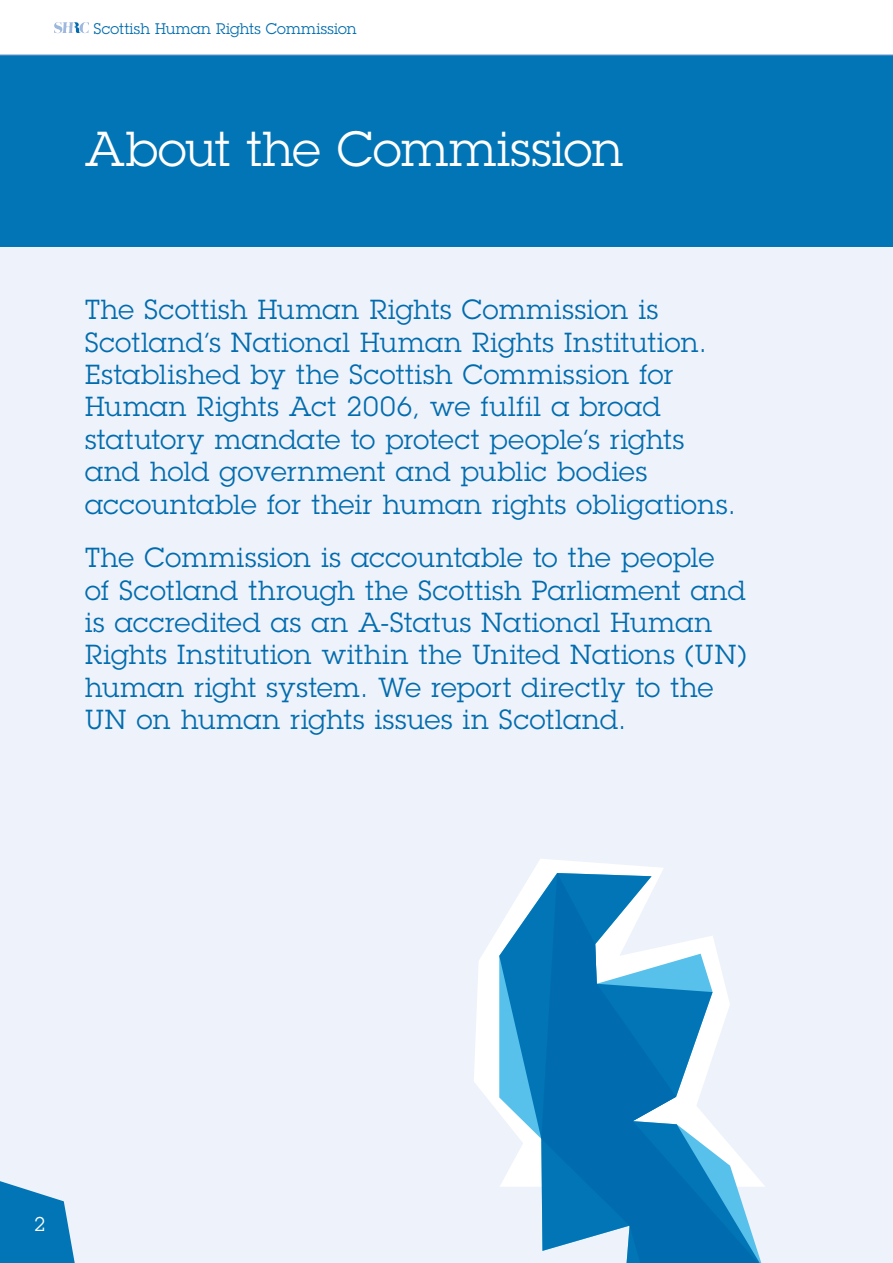
<style>
.page{position:relative;width:893px;height:1263px;background:#fff}
.page>*{position:absolute;margin:0;border:0;box-sizing:border-box;transform-origin:0 0}
.t1{font:48px "Lubalin Graph LT";letter-spacing:.015em;color:#fff}
.t2{font:27px/32.4px "Lubalin Graph LT";letter-spacing:.025em;color:#006caf}
.t3{font:19.5px "Lubalin Graph LT";color:#fff}
.t4{font:15px "Lubalin Graph LT";letter-spacing:.02em;color:#006caf}
</style>
<div class="page">
<div style="left:0;top:54px;width:893px;height:1209px;background:#eef2fa"></div>
<div style="left:0;top:55px;width:893px;height:192px;background:#0175b6"></div>
<svg style="left:0;top:33px;width:893px;height:22px"></svg>
<svg style="left:0;top:1181px;width:75px;height:82px"></svg>
<svg style="left:54px;top:22px;width:35px;height:11px"></svg>
<svg style="left:474px;top:859px;width:291px;height:328px"></svg>
<svg style="left:499px;top:873px;width:261px;height:390px"></svg>
<svg style="left:541px;top:873px;width:217px;height:390px"></svg>
<p class="t4" style="left:94px;top:19px;width:264px">Scottish Human Rights Commission</p>
<h1 class="t1" style="left:85px;top:119px;width:540px">About the Commission</h1>
<p class="t2" style="left:85px;top:293px;width:652px">The Scottish Human Rights Commission is Scotland’s National Human Rights Institution.<br>Established by the Scottish Commission for Human Rights Act 2006, we fulfil a broad statutory mandate to protect people’s rights and hold government and public bodies accountable for their human rights obligations.</p>
<p class="t2" style="left:85px;top:541px;width:663px">The Commission is accountable to the people<br>of Scotland through the Scottish Parliament and is accredited as an A-Status National Human Rights Institution within the United Nations (UN) human right system. We report directly to the UN on human rights issues in Scotland.</p>
<p class="t3" style="left:34px;top:1212px;width:13px">2</p>
</div>
